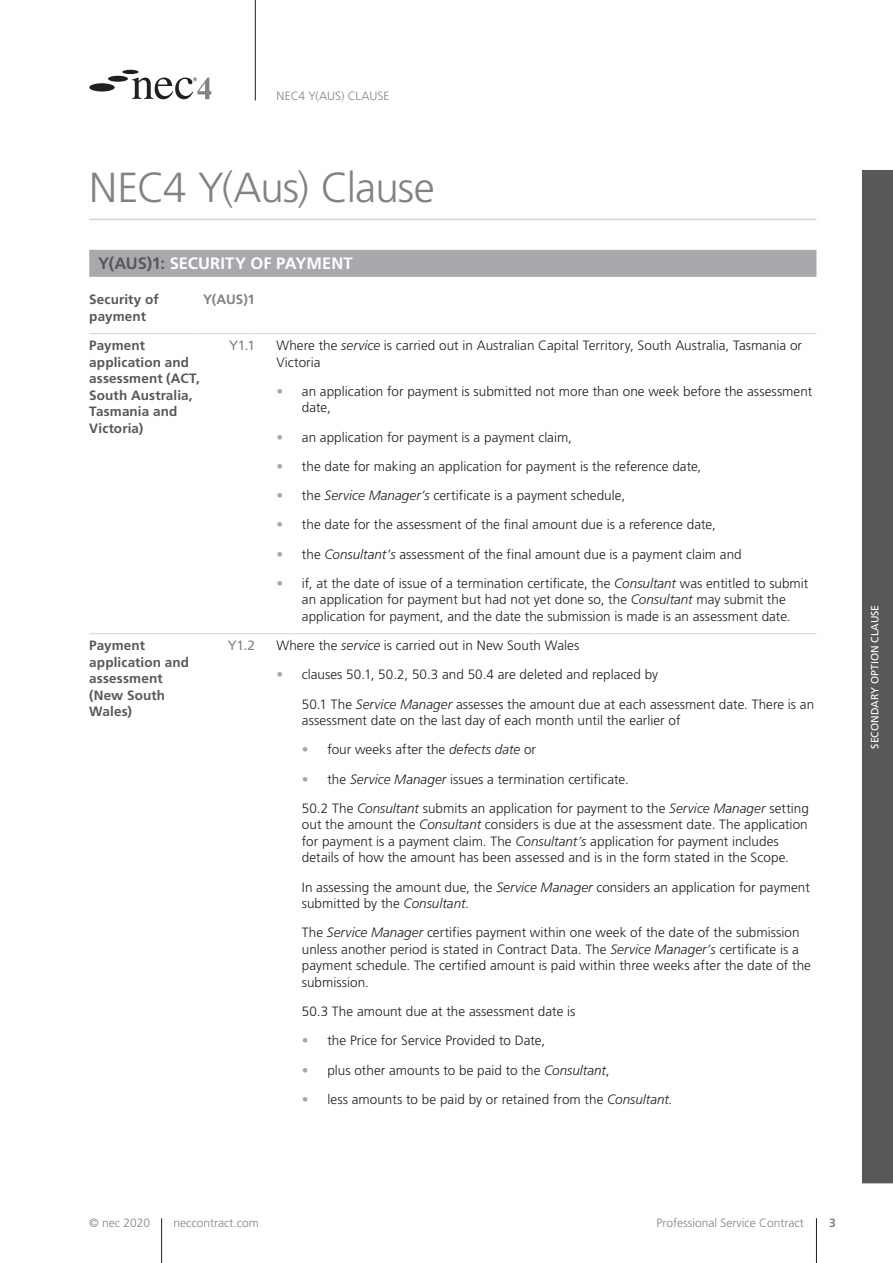
<style>
.page{position:relative;width:893px;height:1263px;background:#fff}
.page>*{position:absolute;margin:0;border:0;box-sizing:border-box;transform-origin:0 0}
.t1{font:300 42px "Frutiger";letter-spacing:-.02em;color:#808285}
.t2{font:700 16.5px "Frutiger";letter-spacing:.005em;color:#fff}
.t3{font:300 13.5px/16.5px "Frutiger";letter-spacing:.005em;color:#231f20}
.t4{font:700 13.5px/16.5px "Frutiger";letter-spacing:.01em;color:#57585a}
.t5{font:13.5px "Frutiger";color:#808285}
.t6{font:700 13.5px "Frutiger";color:#808285}
.t7{font:300 12px "Frutiger";color:#808285}
.t8{font:700 12px "Frutiger";color:#808285}
.t9{font:10.5px "Frutiger";color:#fff}
.s1{color:#57585a}
.s2{font-style:italic}
.s3{color:#a8a9ad}
</style>
<div class="page">
<hr style="left:816px;top:1218px;width:1px;height:45px;background:#231f20">
<hr style="left:161px;top:1218px;width:1px;height:45px;background:#231f20">
<hr style="left:255px;top:0;width:1px;height:100px;background:#231f20">
<div style="left:89px;top:83px;width:26px;height:9px;background:#231f20;border-radius:50%"></div>
<div style="left:108px;top:76px;width:20px;height:6px;background:#231f20;border-radius:50%"></div>
<svg style="left:122px;top:70px;width:17px;height:4px"></svg>
<svg style="left:132px;top:77px;width:79px;height:22px"></svg>
<div style="left:862px;top:170px;width:31px;height:1014px;background:#57585a"></div>
<hr style="left:89px;top:219px;width:727px;height:1px;background:#d1d2d4">
<div style="left:89px;top:250px;width:727px;height:27px;background:#a8a9ad"></div>
<hr style="left:89px;top:333px;width:111px;height:1px;background:#d1d2d4">
<hr style="left:200px;top:333px;width:55px;height:1px;background:#d1d2d4">
<svg style="left:255px;top:333px;width:21px;height:1px"></svg>
<hr style="left:276px;top:333px;width:540px;height:1px;background:#d1d2d4">
<hr style="left:89px;top:633px;width:111px;height:1px;background:#d1d2d4">
<hr style="left:200px;top:633px;width:55px;height:1px;background:#d1d2d4">
<svg style="left:255px;top:633px;width:21px;height:1px"></svg>
<hr style="left:276px;top:633px;width:540px;height:1px;background:#d1d2d4">
<p class="t7" style="left:276px;top:90px;width:93px">NEC4 Y(Aus) Clause</p>
<h1 class="t1" style="left:89px;top:163px;width:347px">NEC4 Y(Aus) Clause</h1>
<p class="t2" style="left:98px;top:254px;width:256px"><span class="s1">Y(AUS)1:</span> SECURITY OF PAYMENT</p>
<p class="t4" style="left:89px;top:291px;width:71px">Security of payment</p>
<p class="t6" style="left:203px;top:292px;width:54px">Y(AUS)1</p>
<p class="t4" style="left:89px;top:337px;width:112px">Payment application and assessment (ACT,<br>South Australia,<br>Tasmania and<br>Victoria)</p>
<p class="t5" style="left:229px;top:338px;width:27px">Y1.1</p>
<p class="t3" style="left:276px;top:337px;width:527px">Where the <span class="s2">service</span> is carried out in Australian Capital Territory, South Australia, Tasmania or<br>Victoria</p>
<p class="t3" style="left:302px;top:383px;width:512px;text-indent:-26px"><span class="s3">•</span> an application for payment is submitted not more than one week before the assessment date,</p>
<p class="t3" style="left:276px;top:429px;width:297px"><span class="s3">•</span> an application for payment is a payment claim,</p>
<p class="t3" style="left:276px;top:458px;width:426px"><span class="s3">•</span> the date for making an application for payment is the reference date,</p>
<p class="t3" style="left:276px;top:487px;width:350px"><span class="s3">•</span> the <span class="s2">Service Manager’s</span> certificate is a payment schedule,</p>
<p class="t3" style="left:276px;top:517px;width:441px"><span class="s3">•</span> the date for the assessment of the final amount due is a reference date,</p>
<p class="t3" style="left:276px;top:546px;width:467px"><span class="s3">•</span> the <span class="s2">Consultant’s</span> assessment of the final amount due is a payment claim and</p>
<p class="t3" style="left:276px;top:575px;width:533px;text-align:center"><span class="s3">•</span> if, at the date of issue of a termination certificate, the <span class="s2">Consultant</span> was entitled to submit an application for payment but had not yet done so, the <span class="s2">Consultant</span> may submit the application for payment, and the date the submission is made is an assessment date.</p>
<p class="t4" style="left:89px;top:637px;width:101px">Payment application and assessment (New South<br>Wales)</p>
<p class="t5" style="left:228px;top:638px;width:29px">Y1.2</p>
<p class="t3" style="left:276px;top:637px;width:304px">Where the <span class="s2">service</span> is carried out in New South Wales</p>
<p class="t3" style="left:302px;top:660px;width:514px;line-height:29.2px;text-indent:-26px"><span class="s3">•</span> clauses 50.1, 50.2, 50.3 and 50.4 are deleted and replaced by<br>50.1 The <span class="s2">Service Manager</span> assesses the amount due at each assessment date. There is an</p>
<p class="t3" style="left:302px;top:712px;width:380px">assessment date on the last day of each month until the earlier of</p>
<p class="t3" style="left:302px;top:742px;width:236px"><span class="s3">•</span> four weeks after the <span class="s2">defects date</span> or</p>
<p class="t3" style="left:302px;top:764px;width:508px;line-height:29.2px"><span class="s3">•</span> the <span class="s2">Service Manager</span> issues a termination certificate.<br>50.2 The <span class="s2">Consultant</span> submits an application for payment to the <span class="s2">Service Manager</span> setting</p>
<p class="t3" style="left:302px;top:817px;width:507px">out the amount the <span class="s2">Consultant</span> considers is due at the assessment date. The application for payment is a payment claim. The <span class="s2">Consultant’s</span> application for payment includes details of how the amount has been assessed and is in the form stated in the Scope.</p>
<p class="t3" style="left:302px;top:879px;width:509px">In assessing the amount due, the <span class="s2">Service Manager</span> considers an application for payment submitted by the <span class="s2">Consultant</span>.</p>
<p class="t3" style="left:302px;top:925px;width:511px">The <span class="s2">Service Manager</span> certifies payment within one week of the date of the submission unless another period is stated in Contract Data. The <span class="s2">Service Manager’s</span> certificate is a payment schedule. The certified amount is paid within three weeks after the date of the submission.</p>
<p class="t3" style="left:302px;top:1003px;width:275px">50.3 The amount due at the assessment date is</p>
<p class="t3" style="left:302px;top:1033px;width:245px"><span class="s3">•</span> the Price for Service Provided to Date,</p>
<p class="t3" style="left:302px;top:1062px;width:309px"><span class="s3">•</span> plus other amounts to be paid to the <span class="s2">Consultant</span>,</p>
<p class="t3" style="left:302px;top:1091px;width:372px"><span class="s3">•</span> less amounts to be paid by or retained from the <span class="s2">Consultant.</span></p>
<p class="t9" style="left:868px;top:749px;width:145px;rotate:-90deg">SECONDARY OPTION CLAUSE</p>
<p class="t7" style="left:89px;top:1216px;width:62px">© nec 2020</p>
<p class="t7" style="left:174px;top:1216px;width:87px">neccontract.com</p>
<p class="t7" style="left:657px;top:1216px;width:149px">Professional Service Contract</p>
<p class="t8" style="left:829px;top:1216px;width:8px">3</p>
</div>
